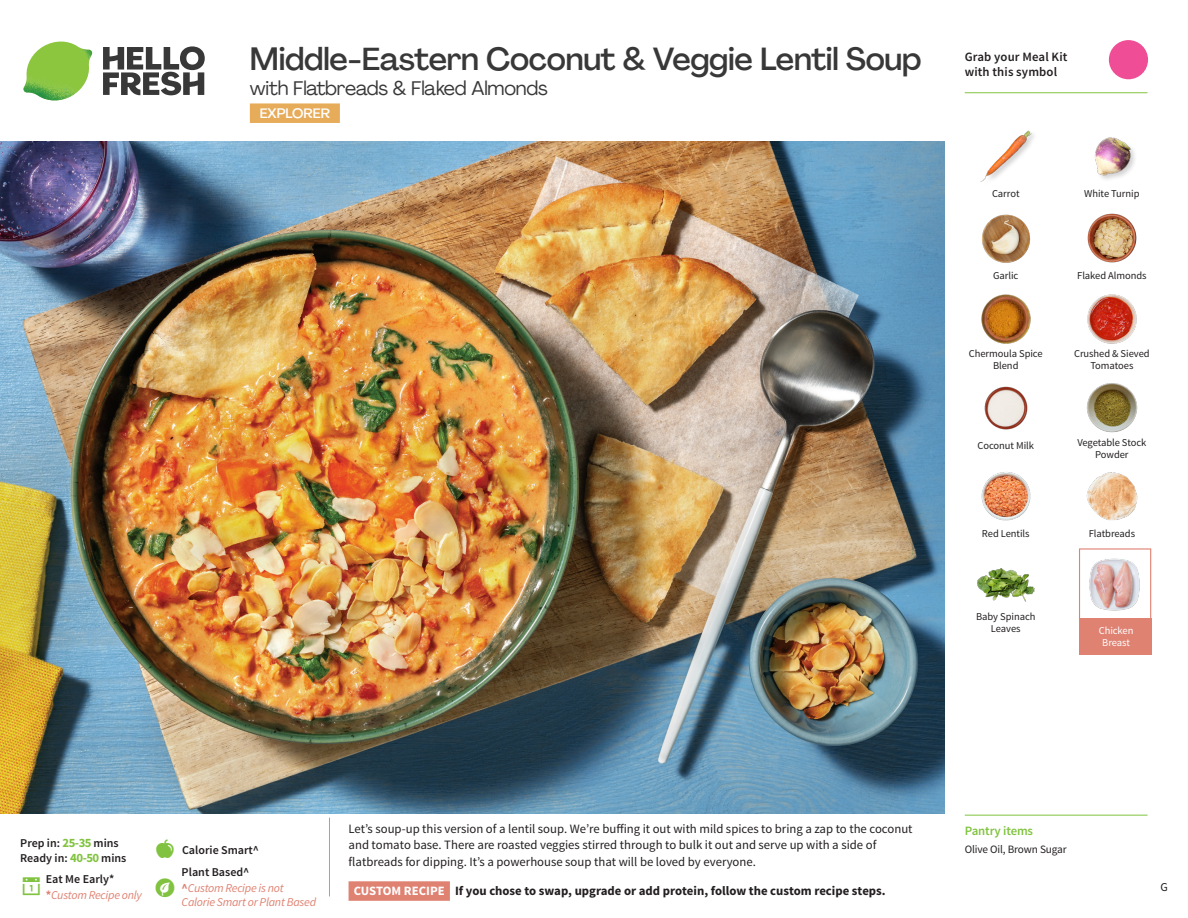
<style>
.page{position:relative;width:1188px;height:918px;background:#fff}
.page>*{position:absolute;margin:0;border:0;box-sizing:border-box;transform-origin:0 0}
._15_Titel_UK{font:500 31.5px "Agrandir";letter-spacing:-.01em;color:#383839}
._15_Titel_UK-2{font:19.5px "Agrandir";letter-spacing:-.01em;color:#383839}
.t1{font:500 13.5px "Agrandir";color:#fff}
.Step_6_Text_AU{font:12.75px/16.5px "Source Sans Pro";color:#231f20}
.Step_6_Text_AU-2{font:700 12.75px "Source Sans Pro";color:#231f20}
.t2{font:600 12.75px/15px "Source Sans Pro";letter-spacing:.01em;color:#231f20}
._04_Headers_Front{font:600 12.75px "Source Sans Pro";letter-spacing:-.01em;color:#81c340}
._04_Intro{font:600 12px "Source Sans Pro";color:#231f20}
._04_Intro-2{font:italic 12px/14.4px "Source Sans Pro";letter-spacing:-.02em;color:#df8272}
.t3{font:12px "Source Sans Pro";color:#231f20}
._05_Pantry{font:11.25px "Source Sans Pro";letter-spacing:-.01em;color:#231f20}
._18_FRONT_ingredients{font:10.5px/12px "Source Sans Pro";letter-spacing:-.005em;color:#231f20;text-align:center}
._18_FRONT_ingredients-2{font:10.5px/12px "Source Sans Pro";letter-spacing:-.005em;color:#fff;text-align:center}
.s1{font-weight:700;font-size:12.75px;color:#81c340}
.s2{font-weight:700;font-style:normal}
.s3{color:#fff}
</style>
<div class="page">
<svg style="left:103px;top:46px;width:102px;height:49px"></svg>
<img style="left:23px;top:42px;width:69px;height:59px">
<div style="left:250px;top:103px;width:90px;height:20px;background:#e6ac5a"></div>
<svg style="left:1091px;top:40px;width:57px;height:54px"></svg>
<hr style="left:965px;top:92px;width:183px;height:1px;background:#81c340">
<svg style="left:329px;top:817px;width:121px;height:84px"></svg>
<img style="left:0;top:142px;width:945px;height:672px">
<div style="left:1079px;top:548px;width:72px;height:73px;border:1px solid #df8272"></div>
<div style="left:1079px;top:618px;width:72px;height:37px;background:#df8272"></div>
<img style="left:1089px;top:558px;width:51px;height:53px">
<img style="left:1087px;top:294px;width:50px;height:50px">
<img style="left:1086px;top:383px;width:52px;height:50px">
<img style="left:984px;top:386px;width:44px;height:44px">
<img style="left:981px;top:472px;width:50px;height:49px">
<img style="left:977px;top:568px;width:57px;height:34px">
<img style="left:981px;top:294px;width:50px;height:50px">
<img style="left:982px;top:214px;width:49px;height:49px">
<img style="left:1087px;top:213px;width:50px;height:50px">
<img style="left:980px;top:130px;width:54px;height:52px">
<img style="left:1095px;top:137px;width:40px;height:42px">
<img style="left:1086px;top:472px;width:52px;height:48px">
<hr style="left:965px;top:815px;width:183px;height:1px;background:#81c340">
<p class="_15_Titel_UK" style="left:250px;top:40px;width:673px">Middle-Eastern Coconut &amp; Veggie Lentil Soup</p>
<p class="_15_Titel_UK-2" style="left:250px;top:76px;width:299px">with Flatbreads &amp; Flaked Almonds</p>
<p class="t1" style="left:260px;top:105px;width:72px">EXPLORER</p>
<p class="t2" style="left:965px;top:50px;width:104px">Grab your Meal Kit with this symbol</p>
<p class="_18_FRONT_ingredients" style="left:992px;top:188px;width:29px">Carrot</p>
<p class="_18_FRONT_ingredients" style="left:1084px;top:188px;width:57px">White Turnip</p>
<p class="_18_FRONT_ingredients" style="left:993px;top:270px;width:27px">Garlic</p>
<p class="_18_FRONT_ingredients" style="left:1077px;top:270px;width:71px">Flaked Almonds</p>
<p class="_18_FRONT_ingredients" style="left:969px;top:348px;width:75px">Chermoula Spice<br>Blend</p>
<p class="_18_FRONT_ingredients" style="left:1074px;top:348px;width:77px">Crushed &amp; Sieved<br>Tomatoes</p>
<p class="_18_FRONT_ingredients" style="left:978px;top:439px;width:58px">Coconut Milk</p>
<p class="_18_FRONT_ingredients" style="left:1077px;top:437px;width:71px">Vegetable Stock<br>Powder</p>
<p class="_18_FRONT_ingredients" style="left:982px;top:528px;width:49px">Red Lentils</p>
<p class="_18_FRONT_ingredients" style="left:1089px;top:528px;width:48px">Flatbreads</p>
<p class="_18_FRONT_ingredients" style="left:976px;top:611px;width:61px">Baby Spinach<br>Leaves</p>
<p class="_18_FRONT_ingredients-2" style="left:1099px;top:625px;width:36px">Chicken<br>Breast</p>
<p class="_04_Intro" style="left:20px;top:835px;width:100px">Prep in: <span class="s1">25-35</span> mins</p>
<p class="_04_Intro" style="left:20px;top:850px;width:108px">Ready in: <span class="s1">40-50</span> mins</p>
<p class="_04_Intro" style="left:46px;top:872px;width:70px">Eat Me Early*</p>
<p class="_04_Intro-2" style="left:46px;top:888px;width:98px"><span class="s2">*</span>Custom Recipe only</p>
<p class="_04_Intro" style="left:182px;top:843px;width:79px">Calorie Smart^</p>
<p class="_04_Intro" style="left:182px;top:864px;width:69px">Plant Based^</p>
<p class="_04_Intro-2" style="left:182px;top:881px;width:136px"><span class="s2">^</span>Custom Recipe is not<br>Calorie Smart or Plant Based</p>
<p class="Step_6_Text_AU" style="left:349px;top:820px;width:566px">Let’s soup-up this version of a lentil soup. We’re buffing it out with mild spices to bring a zap to the coconut and tomato base. There are roasted veggies stirred through to bulk it out and serve up with a side of flatbreads for dipping. It’s a powerhouse soup that will be loved by everyone.</p>
<p class="Step_6_Text_AU-2" style="left:354px;top:882px;width:533px"><span class="s3">CUSTOM RECIPE</span> If you chose to swap, upgrade or add protein, follow the custom recipe steps.</p>
<p class="_04_Headers_Front" style="left:965px;top:822px;width:70px">Pantry items</p>
<p class="_05_Pantry" style="left:965px;top:842px;width:104px">Olive Oil, Brown Sugar</p>
<p class="t3" style="left:1160px;top:879px;width:9px">G</p>
</div>
